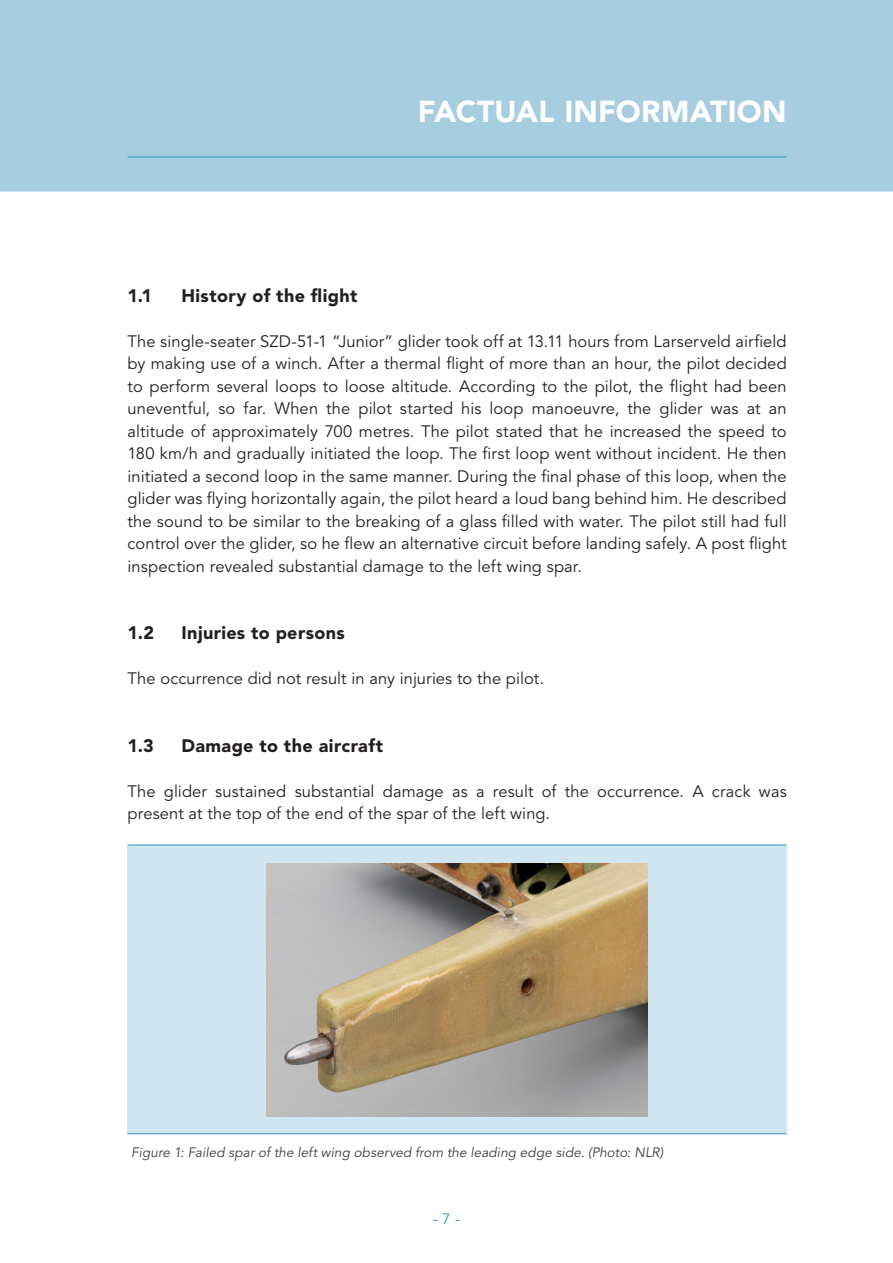
<style>
.page{position:relative;width:893px;height:1263px;background:#fff}
.page>*{position:absolute;margin:0;border:0;box-sizing:border-box;transform-origin:0 0}
.Hoofdstuk_kop_-nr{font:900 30px "Avenir LT Std";letter-spacing:.01em;color:#fff}
.t1{font:900 18px "Avenir LT Std";letter-spacing:.02em;color:#231f20}
.Bodytekst{font:16.5px/22.5px "Avenir LT Std";letter-spacing:.005em;color:#231f20;text-align:justify}
.t2{font:15px "Avenir LT Std";color:#2f97b9}
.Bijschrift{font:italic 13.5px "Avenir LT Std";letter-spacing:.01em;color:#3e3e3f}
</style>
<div class="page">
<div style="left:0;top:0;width:893px;height:192px;background:#a7cde0"></div>
<hr style="left:128px;top:157px;width:659px;height:1px;background:#2f97b9">
<div style="left:128px;top:845px;width:659px;height:289px;background:#d0e5ef"></div>
<hr style="left:128px;top:845px;width:659px;height:1px;background:#2f97b9">
<hr style="left:128px;top:1133px;width:659px;height:1px;background:#2f97b9">
<img style="left:267px;top:863px;width:381px;height:253px">
<p class="Hoofdstuk_kop_-nr" style="left:418px;top:93px;width:370px">FACTUAL INFORMATION</p>
<p class="t1" style="left:128px;top:284px;width:26px">1.1</p>
<p class="t1" style="left:182px;top:284px;width:177px">History of the flight</p>
<p class="Bodytekst" style="left:128px;top:330px;width:661px">The single-seater SZD-51-1 “Junior” glider took off at 13.11 hours from Larserveld airfield by making use of a winch. After a thermal flight of more than an hour, the pilot decided to perform several loops to loose altitude. According to the pilot, the flight had been uneventful, so far. When the pilot started his loop manoeuvre, the glider was at an altitude of approximately 700 metres. The pilot stated that he increased the speed to 180 km/h and gradually initiated the loop. The first loop went without incident. He then initiated a second loop in the same manner. During the final phase of this loop, when the glider was flying horizontally again, the pilot heard a loud bang behind him. He described the sound to be similar to the breaking of a glass filled with water. The pilot still had full control over the glider, so he flew an alternative circuit before landing safely. A post flight inspection revealed substantial damage to the left wing spar.</p>
<p class="t1" style="left:128px;top:622px;width:28px">1.2</p>
<p class="t1" style="left:182px;top:622px;width:165px">Injuries to persons</p>
<p class="Bodytekst" style="left:128px;top:668px;width:418px">The occurrence did not result in any injuries to the pilot.</p>
<p class="t1" style="left:128px;top:734px;width:28px">1.3</p>
<p class="t1" style="left:182px;top:734px;width:203px">Damage to the aircraft</p>
<p class="Bodytekst" style="left:128px;top:780px;width:661px">The glider sustained substantial damage as a result of the occurrence. A crack was present at the top of the end of the spar of the left wing.</p>
<p class="Bijschrift" style="left:131px;top:1144px;width:533px">Figure 1: Failed spar of the left wing observed from the leading edge side. (Photo: NLR)</p>
<p class="t2" style="left:433px;top:1210px;width:29px">- 7 -</p>
</div>
